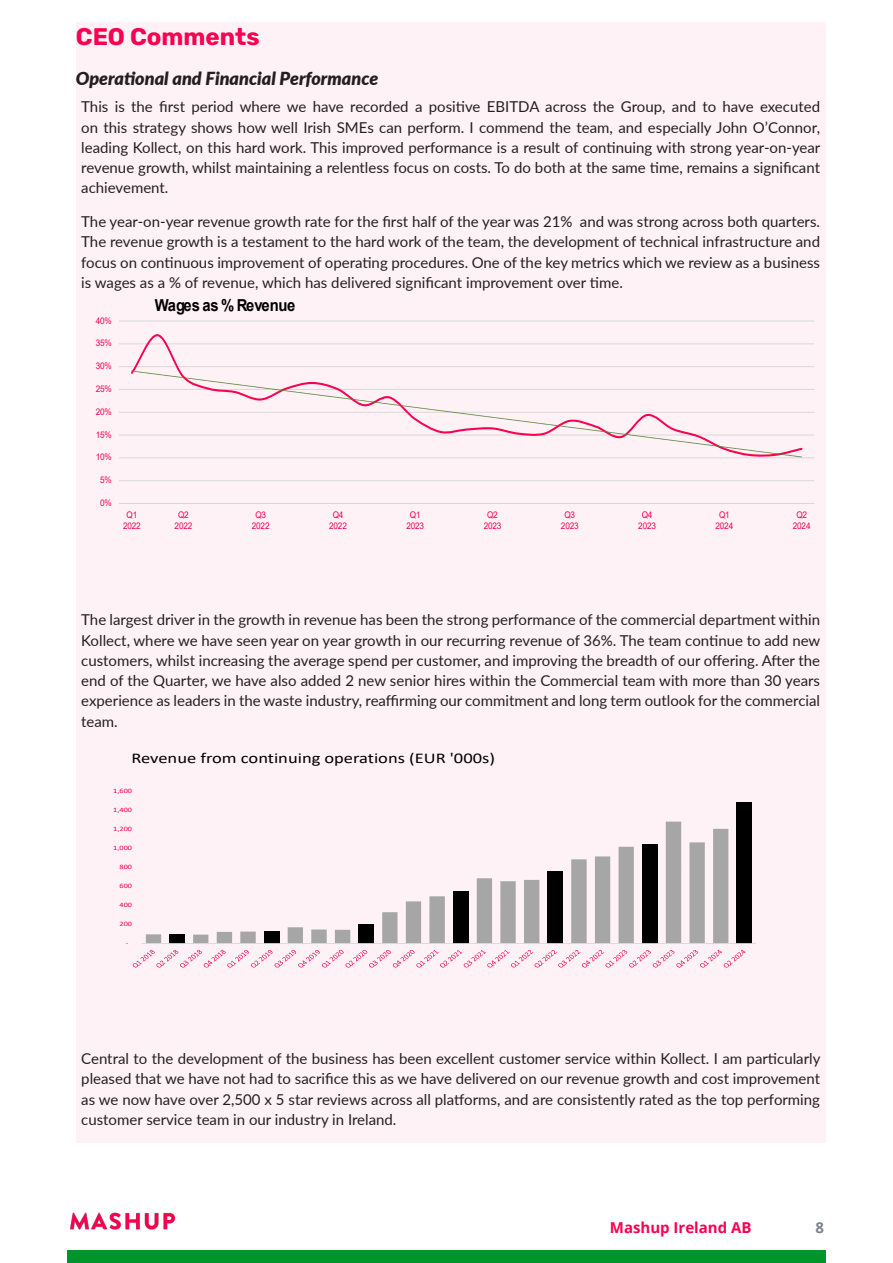
<style>
.page{position:relative;width:893px;height:1263px;background:#fff}
.page>*{position:absolute;margin:0;border:0;box-sizing:border-box;transform-origin:0 0}
.Title_1{font:700 24px "Rubik";color:#f90050}
.Title_2{font:italic 900 18px "Lato";color:#231f20}
.t1{font:700 16.5px "Arial";letter-spacing:-.03em;color:#000;scale:.9 1}
.t2{font:15px/20.2px "Lato";color:#231f20;text-align:justify}
.t3{font:700 15px "Open Sans";color:#f90050}
.t4{font:700 15px "Open Sans";color:#7d828f}
.t5{font:14.85px "Calibri";color:#000;scale:1.24 1}
.t6{font:9.15px/11.2px "Arial";letter-spacing:-.015em;color:#f90050;text-align:center;scale:.9 1}
.t7{font:6.75px "Calibri";color:#f90050;scale:1.24 1}
</style>
<div class="page">
<img style="left:70px;top:1212px;width:106px;height:18px">
<div style="left:67px;top:1249px;width:759px;height:14px;background:#019529"></div>
<div style="left:76px;top:22px;width:749px;height:1121px;background:#fff2f6"></div>
<hr style="left:119px;top:503px;width:695px;height:1px;background:#d9d9d9">
<hr style="left:119px;top:480px;width:695px;height:1px;background:#d9d9d9">
<hr style="left:119px;top:458px;width:695px;height:1px;background:#d9d9d9">
<hr style="left:119px;top:435px;width:695px;height:1px;background:#d9d9d9">
<hr style="left:119px;top:412px;width:695px;height:1px;background:#d9d9d9">
<hr style="left:119px;top:389px;width:695px;height:1px;background:#d9d9d9">
<hr style="left:119px;top:366px;width:695px;height:1px;background:#d9d9d9">
<hr style="left:119px;top:344px;width:695px;height:1px;background:#d9d9d9">
<hr style="left:119px;top:321px;width:695px;height:1px;background:#d9d9d9">
<svg style="left:129px;top:334px;width:675px;height:124px"></svg>
<svg style="left:131px;top:370px;width:671px;height:87px"></svg>
<div style="left:737px;top:802px;width:15px;height:141px;background:#000"></div>
<svg style="left:146px;top:822px;width:582px;height:121px"></svg>
<hr style="left:142px;top:943px;width:614px;height:1px;background:#d9d9d9">
<svg style="left:133px;top:950px;width:613px;height:17px"></svg>
<p class="Title_1" style="left:76px;top:22px;width:185px">CEO Comments</p>
<p class="Title_2" style="left:76px;top:65px;width:304px">Operational and Financial Performance</p>
<p class="t2" style="left:81px;top:96px;width:741px">This is the first period where we have recorded a positive EBITDA across the Group, and to have executed on this strategy shows how well Irish SMEs can perform. I commend the team, and especially John O’Connor, leading Kollect, on this hard work. This improved performance is a result of continuing with strong year-on-year revenue growth, whilst maintaining a relentless focus on costs. To do both at the same time, remains a significant achievement.</p>
<p class="t2" style="left:81px;top:211px;width:740px">The year-on-year revenue growth rate for the first half of the year was 21% and was strong across both quarters.<br>The revenue growth is a testament to the hard work of the team, the development of technical infrastructure and focus on continuous improvement of operating procedures. One of the key metrics which we review as a business is wages as a % of revenue, which has delivered significant improvement over time.</p>
<p class="t6" style="left:96px;top:315px;width:19px">40%</p>
<p class="t6" style="left:96px;top:337px;width:19px">35%</p>
<p class="t6" style="left:96px;top:360px;width:19px">30%</p>
<p class="t6" style="left:96px;top:383px;width:19px">25%</p>
<p class="t6" style="left:96px;top:406px;width:19px">20%</p>
<p class="t6" style="left:96px;top:429px;width:19px">15%</p>
<p class="t6" style="left:96px;top:451px;width:19px">10%</p>
<p class="t6" style="left:100px;top:474px;width:15px">5%</p>
<p class="t6" style="left:100px;top:497px;width:15px">0%</p>
<p class="t1" style="left:155px;top:294px;width:158px">Wages as % Revenue</p>
<p class="t6" style="left:123px;top:509px;width:21px">Q1<br>2022</p>
<p class="t6" style="left:175px;top:509px;width:21px">Q2<br>2022</p>
<p class="t6" style="left:252px;top:509px;width:21px">Q3<br>2022</p>
<p class="t6" style="left:329px;top:509px;width:21px">Q4<br>2022</p>
<p class="t6" style="left:406px;top:509px;width:21px">Q1<br>2023</p>
<p class="t6" style="left:484px;top:509px;width:21px">Q2<br>2023</p>
<p class="t6" style="left:561px;top:509px;width:21px">Q3<br>2023</p>
<p class="t6" style="left:638px;top:509px;width:21px">Q4<br>2023</p>
<p class="t6" style="left:715px;top:509px;width:21px">Q1<br>2024</p>
<p class="t6" style="left:793px;top:509px;width:21px">Q2<br>2024</p>
<p class="t2" style="left:81px;top:609px;width:741px">The largest driver in the growth in revenue has been the strong performance of the commercial department within Kollect, where we have seen year on year growth in our recurring revenue of 36%. The team continue to add new customers, whilst increasing the average spend per customer, and improving the breadth of our offering. After the end of the Quarter, we have also added 2 new senior hires within the Commercial team with more than 30 years experience as leaders in the waste industry, reaffirming our commitment and long term outlook for the commercial team.</p>
<p class="t5" style="left:131px;top:748px;width:295px">Revenue from continuing operations (EUR '000s)</p>
<p class="t7" style="left:113px;top:785px;width:17px">1,600</p>
<p class="t7" style="left:113px;top:805px;width:17px">1,400</p>
<p class="t7" style="left:113px;top:824px;width:17px">1,200</p>
<p class="t7" style="left:113px;top:843px;width:17px">1,000</p>
<p class="t7" style="left:119px;top:862px;width:12px">800</p>
<p class="t7" style="left:119px;top:881px;width:12px">600</p>
<p class="t7" style="left:119px;top:900px;width:12px">400</p>
<p class="t7" style="left:119px;top:919px;width:12px">200</p>
<p class="t7" style="left:126px;top:938px;width:4px">-</p>
<p class="t2" style="left:81px;top:1048px;width:741px">Central to the development of the business has been excellent customer service within Kollect. I am particularly pleased that we have not had to sacrifice this as we have delivered on our revenue growth and cost improvement as we now have over 2,500 x 5 star reviews across all platforms, and are consistently rated as the top performing customer service team in our industry in Ireland.</p>
<p class="t3" style="left:610px;top:1216px;width:143px">Mashup Ireland AB</p>
<p class="t4" style="left:815px;top:1216px;width:10px">8</p>
</div>
